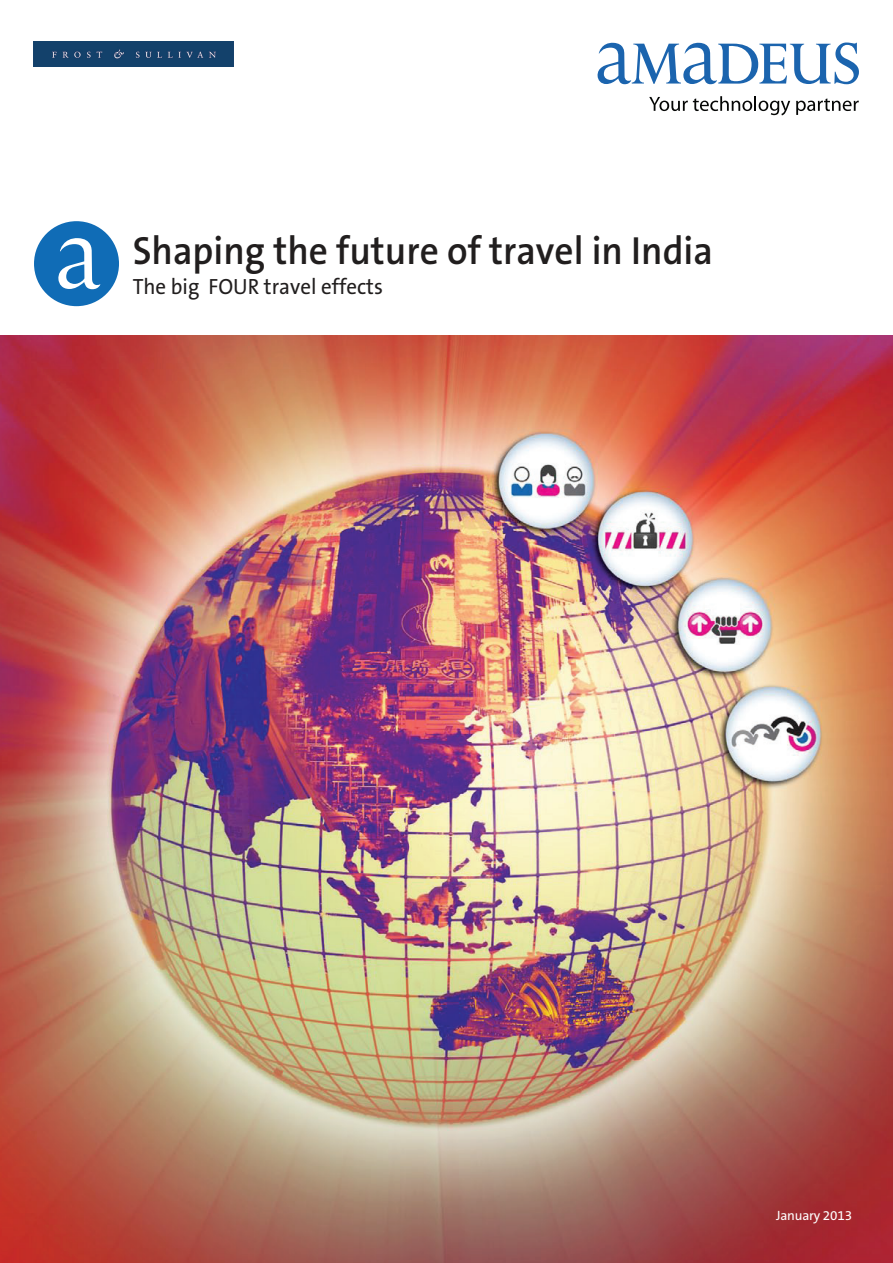
<style>
.page{position:relative;width:893px;height:1263px;background:#fff}
.page>*{position:absolute;margin:0;border:0;box-sizing:border-box;transform-origin:0 0}
.t1{font:600 39.45px "The Sans B6";color:#211e1e;scale:.95 1}
.t2{font:22.05px "The Sans B5 Plain";color:#211e1e;scale:.95 1}
.t3{font:13.5px "The Sans B5 Plain";letter-spacing:-.015em;color:#fff}
</style>
<div class="page">
<img style="left:0;top:336px;width:893px;height:927px">
<svg style="left:597px;top:42px;width:262px;height:42px"></svg>
<svg style="left:649px;top:96px;width:141px;height:19px"></svg>
<svg style="left:796px;top:98px;width:63px;height:17px"></svg>
<div style="left:34px;top:221px;width:85px;height:85px;background:#106cb6;border-radius:50%"></div>
<svg style="left:47px;top:225px;width:59px;height:64px"></svg>
<img style="left:34px;top:41px;width:200px;height:26px">
<p class="t1" style="left:133px;top:230px;width:612px">Shaping the future of travel in India</p>
<p class="t2" style="left:133px;top:275px;width:265px">The big FOUR travel effects</p>
<p class="t3" style="left:776px;top:1209px;width:78px">January 2013</p>
</div>
